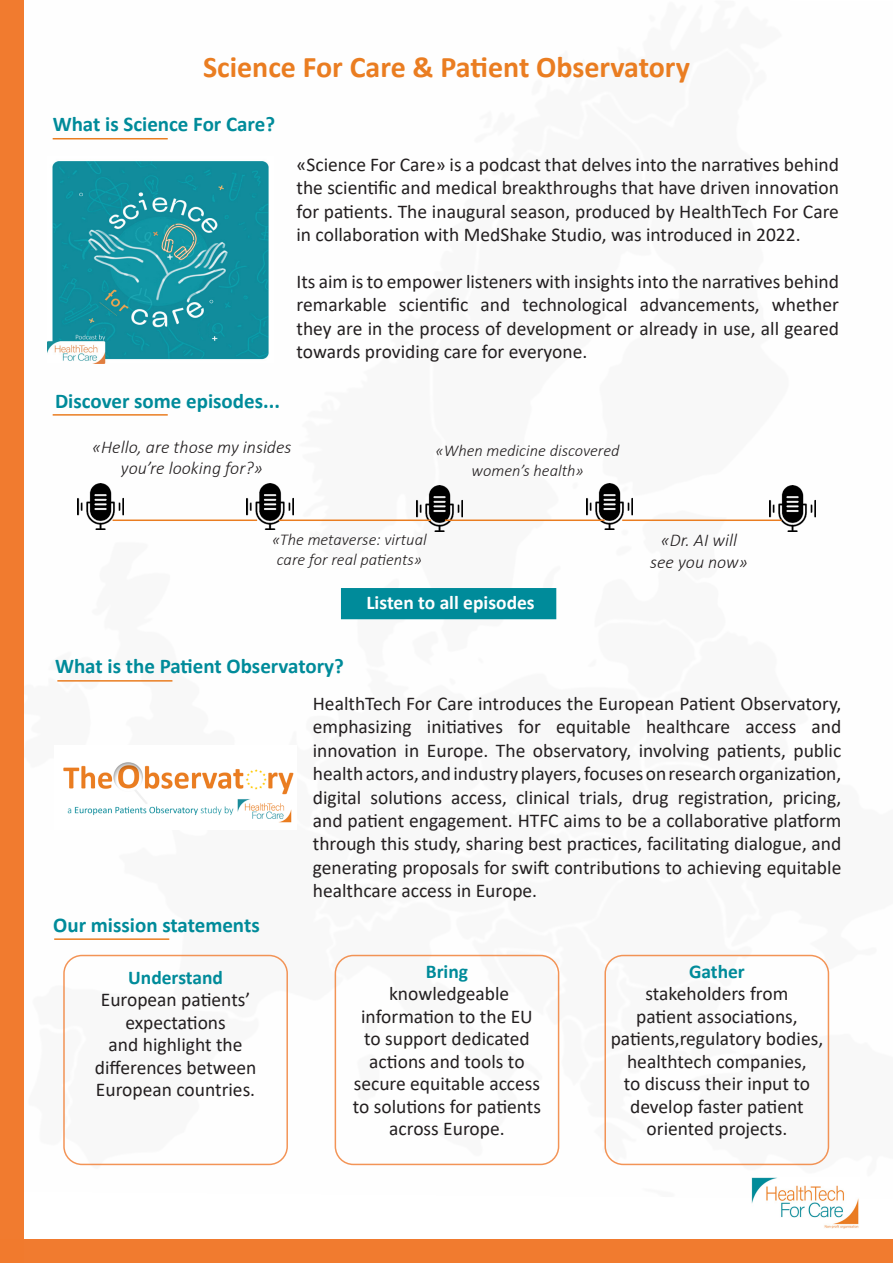
<style>
.page{position:relative;width:893px;height:1263px;background:#fff}
.page>*{position:absolute;margin:0;border:0;box-sizing:border-box;transform-origin:0 0}
.t1{font:700 30px "Calibri";color:#ea7d21}
.t2{font:700 21px "Calibri";color:#008b9a}
.t3{font:19.5px/22.5px "Calibri";color:#231f20;text-align:justify}
.t4{font:700 19.5px "Calibri";color:#008b9a}
.t5{font:700 19.5px "Calibri";color:#fff}
.t6{font:italic 300 18px "Calibri";color:#231f20}
.t7{font:italic 300 16.5px/19.8px "Calibri";color:#231f20}
</style>
<div class="page">
<div style="left:335px;top:955px;width:224px;height:210px;border:2px solid #f17a2d;border-radius:18px"></div>
<hr style="left:53px;top:138px;width:115px;height:1px;background:#ea7d21">
<img style="left:77px;top:483px;width:46px;height:47px">
<img style="left:247px;top:483px;width:46px;height:47px">
<img style="left:417px;top:485px;width:46px;height:46px">
<img style="left:587px;top:483px;width:46px;height:47px">
<hr style="left:113px;top:519px;width:144px;height:2px;background:#ea7d21">
<hr style="left:279px;top:519px;width:152px;height:2px;background:#ea7d21">
<hr style="left:445px;top:519px;width:160px;height:2px;background:#ea7d21">
<hr style="left:53px;top:414px;width:115px;height:2px;background:#ea7d21">
<img style="left:770px;top:485px;width:46px;height:46px">
<hr style="left:622px;top:519px;width:160px;height:2px;background:#ea7d21">
<div style="left:341px;top:588px;width:215px;height:31px;background:#008b9a"></div>
<hr style="left:57px;top:680px;width:115px;height:2px;background:#ea7d21">
<div style="left:63px;top:955px;width:225px;height:210px;border:2px solid #f17a2d;border-radius:18px"></div>
<div style="left:604px;top:955px;width:225px;height:210px;border:2px solid #f17a2d;border-radius:18px"></div>
<img style="left:751px;top:1177px;width:108px;height:51px">
<hr style="left:54px;top:938px;width:115px;height:2px;background:#ea7d21">
<img style="left:47px;top:161px;width:222px;height:203px">
<div style="left:0;top:0;width:23px;height:1263px;background:#f17a2d"></div>
<div style="left:0;top:1240px;width:893px;height:23px;background:#f17a2d"></div>
<img style="left:63px;top:762px;width:231px;height:61px">
<p class="t1" style="left:203px;top:45px;width:488px">Science For Care &amp; Patient Observatory</p>
<p class="t2" style="left:53px;top:109px;width:224px">What is Science For Care?</p>
<p class="t2" style="left:55px;top:386px;width:226px">Discover some episodes...</p>
<p class="t3" style="left:296px;top:152px;width:544px;line-height:23.4px">«Science For Care» is a podcast that delves into the narratives behind the scientific and medical breakthroughs that have driven innovation for patients. The inaugural season, produced by HealthTech For Care in collaboration with MedShake Studio, was introduced in 2022.</p>
<p class="t3" style="left:296px;top:269px;width:544px;line-height:23.4px">Its aim is to empower listeners with insights into the narratives behind remarkable scientific and technological advancements, whether they are in the process of development or already in use, all geared towards providing care for everyone.</p>
<p class="t6" style="left:92px;top:435px;width:201px">«Hello, are those my insides</p>
<p class="t6" style="left:121px;top:457px;width:143px">you’re looking for?»</p>
<p class="t7" style="left:436px;top:441px;width:186px;text-align:center">«When medicine discovered women’s health»</p>
<p class="t7" style="left:272px;top:530px;width:156px">«The metaverse: virtual care for real patients»</p>
<p class="t5" style="left:366px;top:588px;width:170px">Listen to all episodes</p>
<p class="t6" style="left:661px;top:529px;width:77px">«Dr. AI will</p>
<p class="t6" style="left:650px;top:551px;width:99px">see you now»</p>
<p class="t2" style="left:55px;top:651px;width:290px">What is the Patient Observatory?</p>
<p class="t3" style="left:313px;top:691px;width:530px;line-height:23.4px">HealthTech For Care introduces the European Patient Observatory, emphasizing initiatives for equitable healthcare access and innovation in Europe. The observatory, involving patients, public health actors, and industry players, focuses on research organization, digital solutions access, clinical trials, drug registration, pricing, and patient engagement. HTFC aims to be a collaborative platform through this study, sharing best practices, facilitating dialogue, and generating proposals for swift contributions to achieving equitable healthcare access in Europe.</p>
<p class="t2" style="left:53px;top:910px;width:208px">Our mission statements</p>
<p class="t4" style="left:128px;top:963px;width:96px">Understand</p>
<p class="t3" style="left:95px;top:988px;width:163px;text-align:center">European patients’ expectations<br>and highlight the differences between<br>European countries.</p>
<p class="t4" style="left:426px;top:957px;width:44px">Bring</p>
<p class="t3" style="left:353px;top:982px;width:190px;text-align:center">knowledgeable information to the EU to support dedicated actions and tools to secure equitable access to solutions for patients across Europe.</p>
<p class="t4" style="left:689px;top:957px;width:57px">Gather</p>
<p class="t3" style="left:611px;top:982px;width:214px;text-align:center">stakeholders from<br>patient associations, patients,regulatory bodies, healthtech companies,<br>to discuss their input to develop faster patient oriented projects.</p>
</div>
